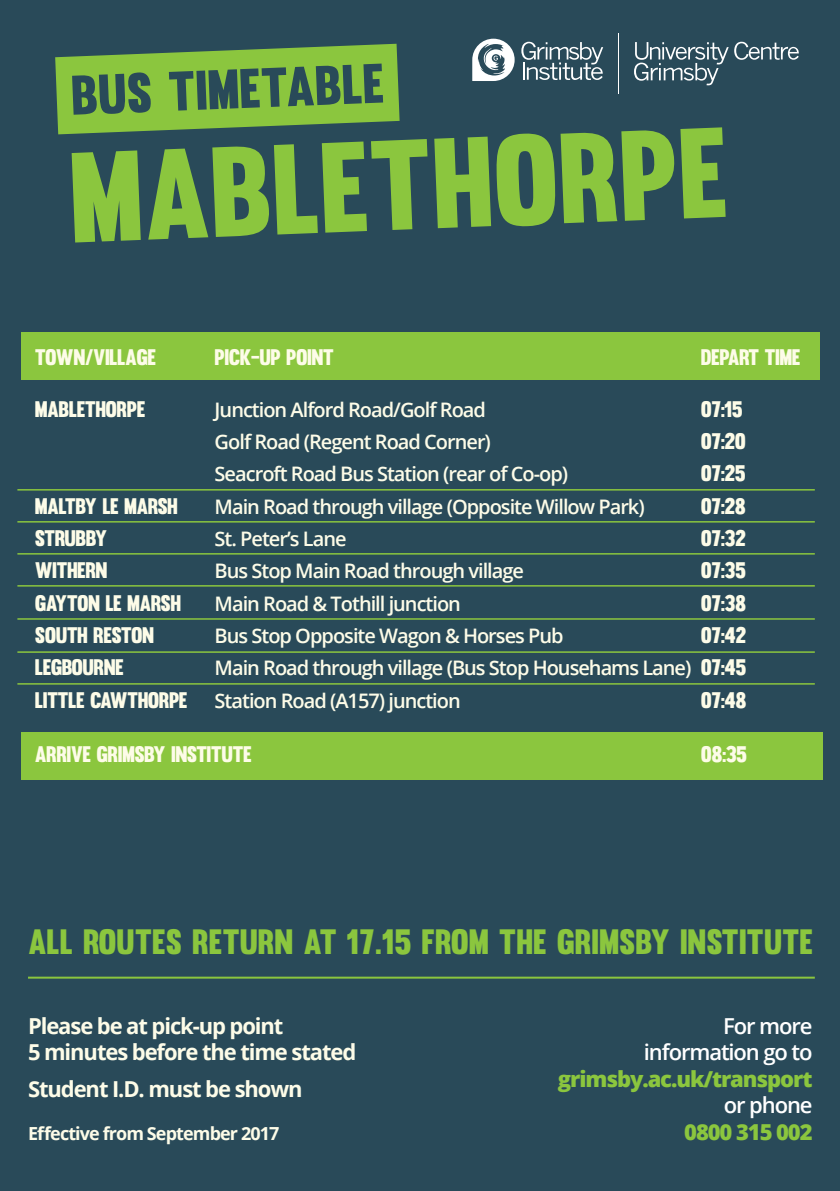
<style>
.page{position:relative;width:840px;height:1191px;background:#fff}
.page>*{position:absolute;margin:0;border:0;box-sizing:border-box;transform-origin:0 0}
.t1{font:125.4px "Muro";color:#8bc63e}
.t2{font:54.6px "Muro";color:#294a59}
.t3{font:34.6px "Muro";color:#8bc63e}
.t4{font:22px "Muro";letter-spacing:-.025em;color:#fdfce8}
.t5{font:700 22px/26.4px "Open Sans";letter-spacing:-.05em;color:#fdfce8}
.t6{font:800 22px "Open Sans";letter-spacing:-.05em;color:#8bc63e}
.t7{font:600 22px/26.4px "Open Sans";letter-spacing:-.05em;color:#fff;text-align:right}
.t8{font:600 20px/32.2px "Open Sans";letter-spacing:-.05em;color:#fdfce8}
.t9{font:700 18px "Open Sans";letter-spacing:-.05em;color:#fdfce8}
.s1{font-family:"Muro";font-weight:400;font-size:22px}
</style>
<div class="page">
<div style="left:0;top:0;width:839px;height:1191px;background:#294a59"></div>
<svg style="left:472px;top:39px;width:42px;height:42px"></svg>
<svg style="left:634px;top:42px;width:164px;height:43px"></svg>
<svg style="left:521px;top:42px;width:82px;height:38px"></svg>
<hr style="left:618px;top:34px;width:1px;height:60px;background:#fff">
<div style="left:21px;top:732px;width:800px;height:47px;background:#8bc63e"></div>
<div style="left:21px;top:332px;width:798px;height:48px;background:#8bc63e"></div>
<hr style="left:17px;top:489px;width:797px;height:1px;background:#8bc63e">
<hr style="left:17px;top:521px;width:797px;height:1px;background:#8bc63e">
<hr style="left:17px;top:651px;width:797px;height:2px;background:#8bc63e">
<hr style="left:17px;top:618px;width:797px;height:1px;background:#8bc63e">
<svg style="left:55px;top:44px;width:344px;height:90px;background:#7cb341"></svg>
<hr style="left:17px;top:553px;width:797px;height:1px;background:#8bc63e">
<hr style="left:17px;top:585px;width:797px;height:1px;background:#8bc63e">
<hr style="left:28px;top:976px;width:786px;height:2px;background:#8bc63e">
<hr style="left:17px;top:683px;width:797px;height:1px;background:#8bc63e">
<h2 class="t2" style="left:70px;top:62px;width:314px;rotate:-2deg">BUS TIMETABLE</h2>
<h1 class="t1" style="left:67px;top:121px;width:659px;rotate:-2deg">MABLETHORPE</h1>
<p class="t4" style="left:35px;top:343px;width:123px">TOWN/VILLAGE</p>
<p class="t4" style="left:214px;top:343px;width:121px">PICK-UP POINT</p>
<p class="t4" style="left:700px;top:343px;width:101px">DEPART TIME</p>
<p class="t4" style="left:35px;top:396px;width:112px">MABLETHORPE</p>
<p class="t8" style="left:214px;top:393px;width:273px">Junction Alford Road/Golf Road</p>
<p class="t4" style="left:700px;top:396px;width:43px">07:15</p>
<p class="t8" style="left:214px;top:425px;width:278px">Golf Road (Regent Road Corner)</p>
<p class="t4" style="left:700px;top:428px;width:47px">07:20</p>
<p class="t8" style="left:214px;top:458px;width:355px">Seacroft Road Bus Station (rear of Co-op)</p>
<p class="t4" style="left:700px;top:460px;width:46px">07:25</p>
<p class="t4" style="left:35px;top:492px;width:145px">MALTBY LE MARSH</p>
<p class="t8" style="left:214px;top:490px;width:431px">Main Road through village (Opposite Willow Park)</p>
<p class="t4" style="left:700px;top:492px;width:47px">07:28</p>
<p class="t4" style="left:35px;top:525px;width:74px">STRUBBY</p>
<p class="t8" style="left:214px;top:522px;width:133px">St. Peter’s Lane</p>
<p class="t4" style="left:700px;top:525px;width:47px">07:32</p>
<p class="t4" style="left:35px;top:557px;width:74px">WITHERN</p>
<p class="t8" style="left:214px;top:554px;width:311px">Bus Stop Main Road through village</p>
<p class="t4" style="left:700px;top:557px;width:47px">07:35</p>
<p class="t4" style="left:35px;top:589px;width:148px">GAYTON LE MARSH</p>
<p class="t8" style="left:214px;top:587px;width:248px">Main Road &amp; Tothill junction</p>
<p class="t4" style="left:700px;top:589px;width:47px">07:38</p>
<p class="t4" style="left:35px;top:622px;width:121px">SOUTH RESTON</p>
<p class="t8" style="left:214px;top:619px;width:350px">Bus Stop Opposite Wagon &amp; Horses Pub</p>
<p class="t4" style="left:700px;top:622px;width:47px">07:42</p>
<p class="t4" style="left:35px;top:654px;width:90px">LEGBOURNE</p>
<p class="t8" style="left:35px;top:651px;width:712px;text-indent:180px">Main Road through village (Bus Stop Househams Lane) <span class="s1">07:45<br>LITTLE CAWTHORPE</span> Station Road (A157) junction</p>
<p class="t4" style="left:700px;top:686px;width:47px">07:48</p>
<p class="t4" style="left:35px;top:741px;width:218px">ARRIVE GRIMSBY INSTITUTE</p>
<p class="t4" style="left:700px;top:741px;width:48px">08:35</p>
<h3 class="t3" style="left:28px;top:920px;width:786px">ALL ROUTES RETURN AT 17.15 FROM THE GRIMSBY INSTITUTE</h3>
<p class="t5" style="left:28px;top:1012px;width:329px">Please be at pick-up point<br>5 minutes before the time stated</p>
<p class="t5" style="left:28px;top:1075px;width:276px">Student I.D. must be shown</p>
<p class="t7" style="left:643px;top:1012px;width:170px">For more information go to</p>
<p class="t6" style="left:557px;top:1062px;width:256px">grimsby.ac.uk/transport</p>
<p class="t7" style="left:723px;top:1091px;width:90px">or phone</p>
<p class="t9" style="left:28px;top:1120px;width:253px">Effective from September 2017</p>
<p class="t6" style="left:683px;top:1114px;width:130px">0800 315 002</p>
</div>
